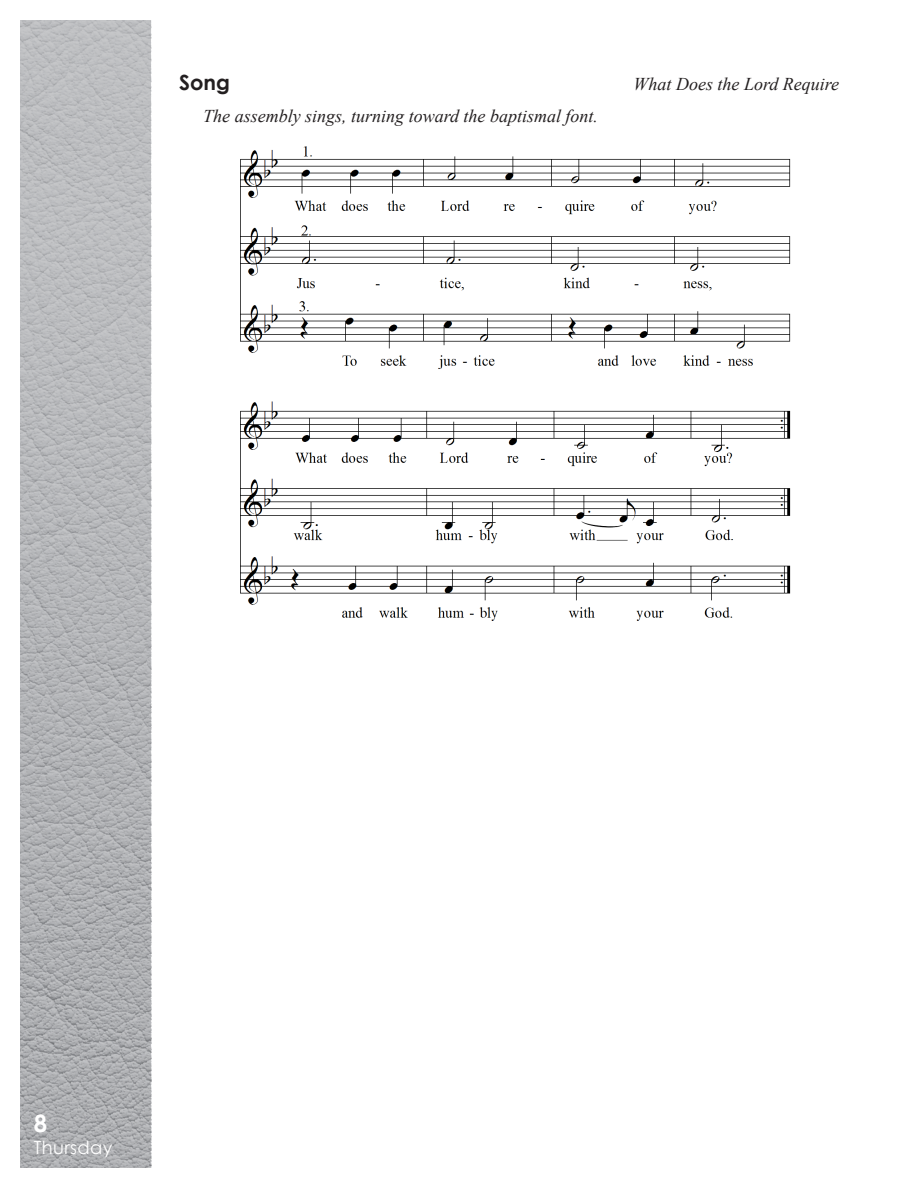
<style>
.page{position:relative;width:918px;height:1188px;background:#fff}
.page>*{position:absolute;margin:0;border:0;box-sizing:border-box;transform-origin:0 0}
.t1{font:700 24px "Century Gothic";color:#fff}
.t2{font:700 21px "Century Gothic";color:#231f20}
.t3{font:italic 18px "Times New Roman";color:#231f20}
.t4{font:18px "Century Gothic";letter-spacing:.02em;color:#fff}
</style>
<div class="page">
<img style="left:20px;top:20px;width:131px;height:1148px">
<img style="left:240px;top:146px;width:551px;height:475px">
<p class="t2" style="left:179px;top:66px;width:52px">Song</p>
<p class="t3" style="left:634px;top:72px;width:207px">What Does the Lord Require</p>
<p class="t3" style="left:203px;top:104px;width:396px">The assembly sings, turning toward the baptismal font.</p>
<h1 class="t1" style="left:34px;top:1105px;width:15px">8</h1>
<p class="t4" style="left:34px;top:1135px;width:80px">Thursday</p>
</div>
